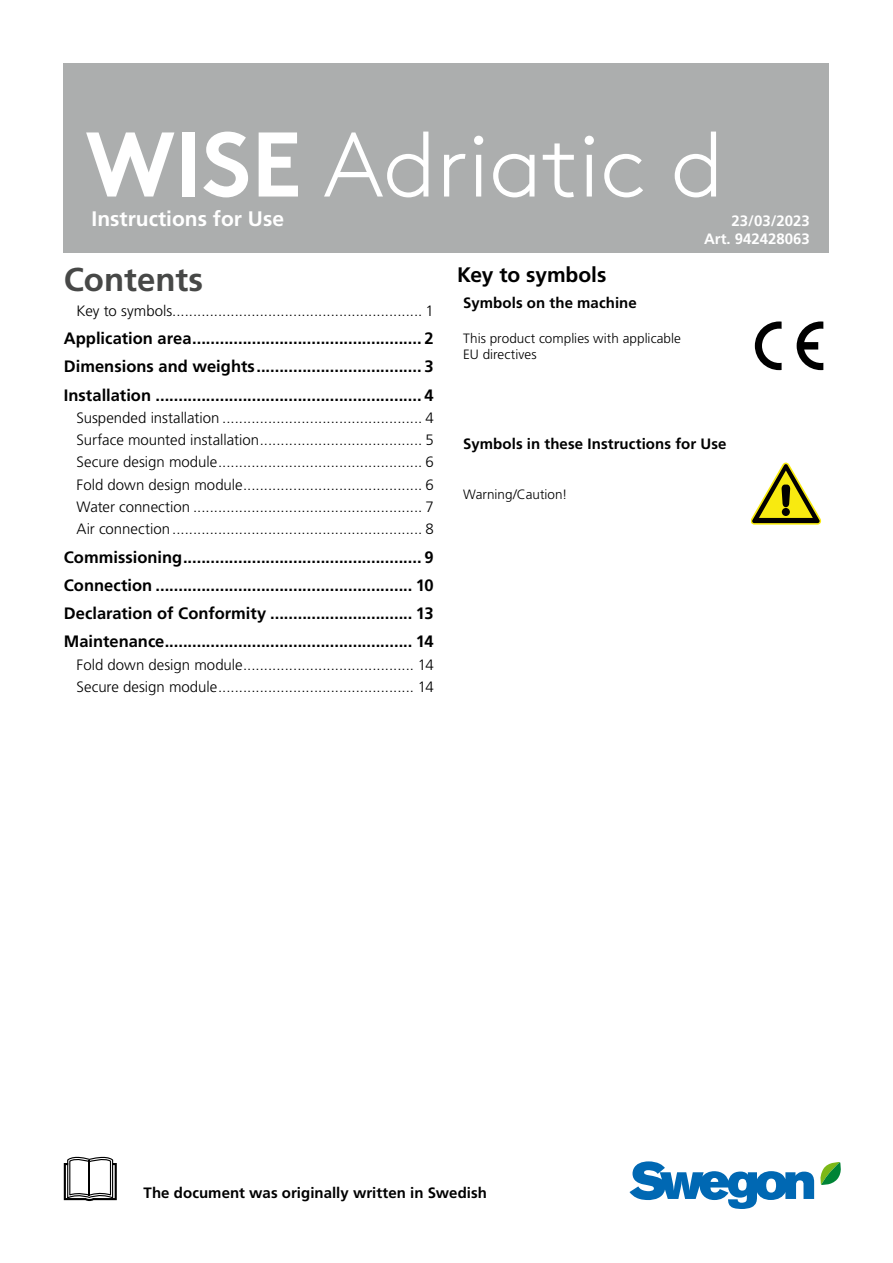
<style>
.page{position:relative;width:893px;height:1263px;background:#fff}
.page>*{position:absolute;margin:0;border:0;box-sizing:border-box;transform-origin:0 0}
.t1{font:300 91.5px "Swegon Brown";color:#fff}
.t2{font:700 33px "Frutiger LT Pro";color:#474847}
.t3{font:700 21px "Frutiger LT Pro";color:#fff}
.t4{font:700 21px "Frutiger LT Pro";letter-spacing:-.005em;color:#000}
.t5{font:700 16.5px/28.3px "Frutiger LT Pro";color:#000;text-align:justify}
.t6{font:300 15px/22.2px "Frutiger LT Pro";color:#000;text-align:justify}
.t7{font:700 15px "Frutiger LT Pro";letter-spacing:.005em;color:#000}
.t8{font:700 15px/18px "Frutiger LT Pro";color:#fff;text-align:right}
.t9{font:300 13.5px/16.2px "Frutiger LT Pro";letter-spacing:.005em;color:#000}
.s1{font-weight:700}
</style>
<div class="page">
<div style="left:64px;top:64px;width:765px;height:189px;background:#acaeae"></div>
<svg style="left:629px;top:1161px;width:212px;height:48px"></svg>
<svg style="left:64px;top:1156px;width:53px;height:45px"></svg>
<svg style="left:755px;top:321px;width:27px;height:49px"></svg>
<svg style="left:797px;top:321px;width:26px;height:49px"></svg>
<svg style="left:751px;top:462px;width:70px;height:63px"></svg>
<h1 class="t1" style="left:85px;top:97px;width:640px"><span class="s1">WISE</span> Adriatic d</h1>
<h3 class="t3" style="left:92px;top:206px;width:194px">Instructions for Use</h3>
<p class="t8" style="left:704px;top:212px;width:107px">23/03/2023<br>Art. 942428063</p>
<h2 class="t2" style="left:64px;top:260px;width:141px">Contents</h2>
<p class="t6" style="left:77px;top:300px;width:359px">Key to symbols............................................................ 1</p>
<p class="t5" style="left:64px;top:324px;width:371px">Application area.................................................. 2<br>Dimensions and weights.................................... 3<br>Installation .......................................................... 4</p>
<p class="t6" style="left:77px;top:407px;width:359px">Suspended installation ................................................ 4<br>Surface mounted installation....................................... 5<br>Secure design module................................................. 6<br>Fold down design module........................................... 6<br>Water connection ....................................................... 7<br>Air connection ............................................................ 8</p>
<p class="t5" style="left:64px;top:543px;width:371px">Commissioning.................................................... 9<br>Connection ........................................................ 10<br>Declaration of Conformity ............................... 13<br>Maintenance...................................................... 14</p>
<p class="t6" style="left:77px;top:653px;width:359px">Fold down design module......................................... 14<br>Secure design module............................................... 14</p>
<h3 class="t4" style="left:457px;top:263px;width:151px">Key to symbols</h3>
<p class="t7" style="left:463px;top:294px;width:175px">Symbols on the machine</p>
<p class="t9" style="left:463px;top:330px;width:219px">This product complies with applicable<br>EU directives</p>
<p class="t7" style="left:463px;top:435px;width:265px">Symbols in these Instructions for Use</p>
<p class="t9" style="left:463px;top:486px;width:106px">Warning/Caution!</p>
<p class="t7" style="left:144px;top:1184px;width:345px">The document was originally written in Swedish</p>
</div>
